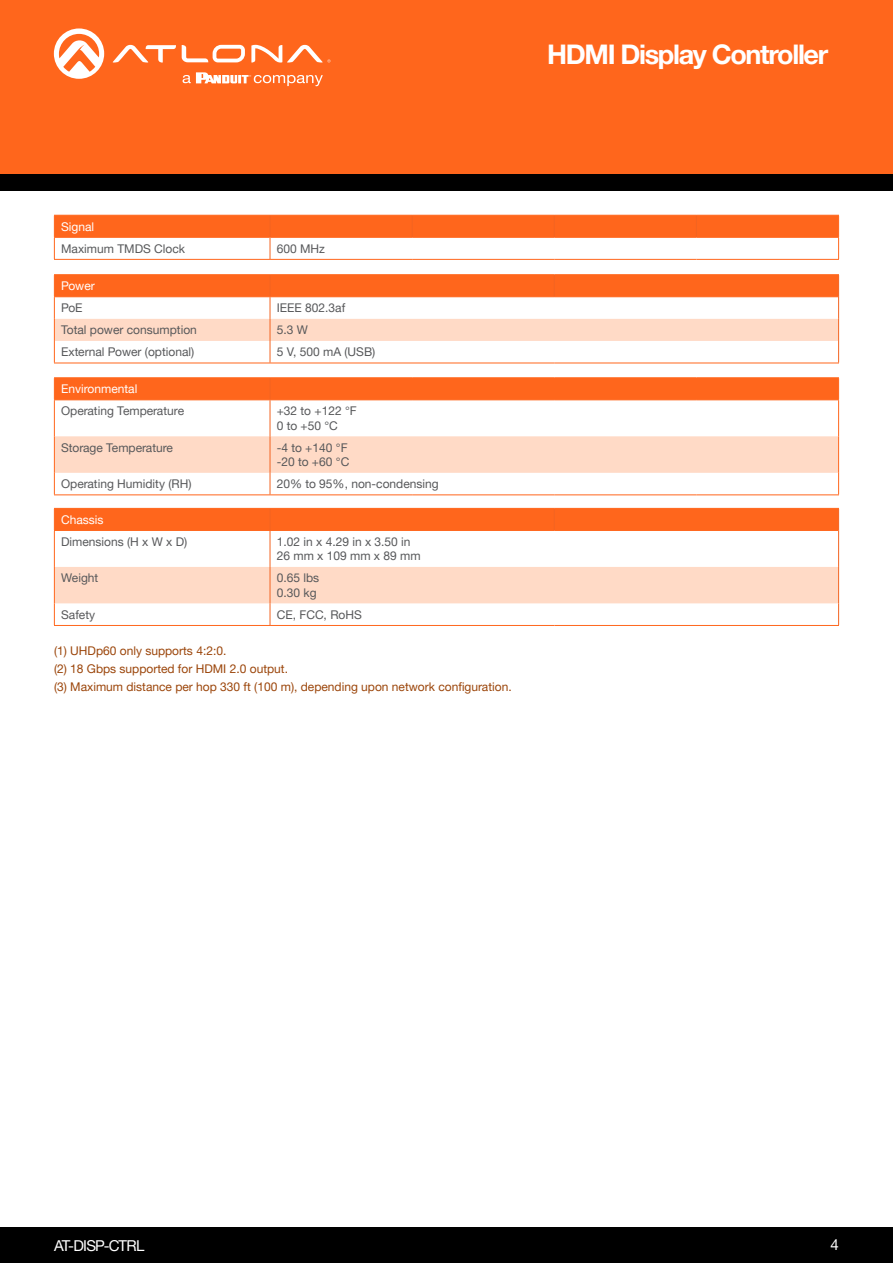
<style>
.page{position:relative;width:893px;height:1263px;background:#fff}
.page>*{position:absolute;margin:0;border:0;box-sizing:border-box;transform-origin:0 0}
.t1{font:700 27px "Helvetica Neue LTW1 G";letter-spacing:-.05em;color:#fff}
.t2{font:15px "Helvetica Neue LTW1 G";letter-spacing:-.05em;color:#fff}
.Index_Section_Head{font:12px/14.4px "Helvetica Neue LTW1 G";color:#57585a}
.General_Text{font:12px "Helvetica Neue LTW1 G";color:#9b450a}
.Index_Section_Head-2{font:12px "Helvetica Neue LTW1 G";color:#fff}
</style>
<div class="page">
<div style="left:0;top:1227px;width:893px;height:36px;background:#000"></div>
<div style="left:0;top:0;width:893px;height:174px;background:#ff661c"></div>
<div style="left:0;top:174px;width:893px;height:17px;background:#000"></div>
<svg style="left:182px;top:45px;width:63px;height:17px"></svg>
<svg style="left:113px;top:45px;width:63px;height:18px"></svg>
<svg style="left:251px;top:45px;width:80px;height:18px"></svg>
<svg style="left:54px;top:28px;width:50px;height:51px"></svg>
<svg style="left:183px;top:72px;width:140px;height:14px"></svg>
<svg style="left:54px;top:215px;width:785px;height:44px"></svg>
<hr style="left:54px;top:259px;width:216px;height:1px;background:#ff661c">
<hr style="left:270px;top:259px;width:142px;height:1px;background:#ff661c">
<hr style="left:412px;top:259px;width:142px;height:1px;background:#ff661c">
<hr style="left:554px;top:259px;width:142px;height:1px;background:#ff661c">
<hr style="left:696px;top:259px;width:143px;height:1px;background:#ff661c">
<hr style="left:54px;top:274px;width:216px;height:1px;background:#ff661c">
<hr style="left:270px;top:274px;width:284px;height:1px;background:#ff661c">
<hr style="left:554px;top:274px;width:285px;height:1px;background:#ff661c">
<svg style="left:54px;top:275px;width:785px;height:88px"></svg>
<hr style="left:54px;top:363px;width:216px;height:1px;background:#ff661c">
<hr style="left:270px;top:363px;width:284px;height:1px;background:#ff661c">
<hr style="left:554px;top:363px;width:285px;height:1px;background:#ff661c">
<hr style="left:270px;top:400px;width:1px;height:36px;background:#f36421">
<hr style="left:54px;top:377px;width:216px;height:1px;background:#ff661c">
<hr style="left:270px;top:377px;width:142px;height:1px;background:#ff661c">
<hr style="left:412px;top:377px;width:142px;height:1px;background:#ff661c">
<hr style="left:554px;top:377px;width:142px;height:1px;background:#ff661c">
<hr style="left:696px;top:377px;width:143px;height:1px;background:#ff661c">
<div style="left:54px;top:378px;width:785px;height:21px;background:#ff661c"></div>
<hr style="left:54px;top:399px;width:216px;height:1px;background:#ff661c">
<hr style="left:54px;top:400px;width:1px;height:36px;background:#ff661c">
<hr style="left:270px;top:399px;width:142px;height:1px;background:#ff661c">
<hr style="left:412px;top:399px;width:142px;height:1px;background:#ff661c">
<hr style="left:554px;top:399px;width:142px;height:1px;background:#ff661c">
<hr style="left:696px;top:399px;width:143px;height:1px;background:#ff661c">
<hr style="left:838px;top:400px;width:1px;height:36px;background:#ff661c">
<svg style="left:54px;top:436px;width:785px;height:58px"></svg>
<hr style="left:54px;top:494px;width:216px;height:1px;background:#ff661c">
<hr style="left:270px;top:494px;width:142px;height:1px;background:#ff661c">
<hr style="left:412px;top:494px;width:142px;height:1px;background:#ff661c">
<hr style="left:554px;top:494px;width:142px;height:1px;background:#ff661c">
<hr style="left:696px;top:494px;width:143px;height:1px;background:#ff661c">
<hr style="left:270px;top:531px;width:1px;height:36px;background:#f36421">
<hr style="left:54px;top:530px;width:216px;height:1px;background:#ff661c">
<hr style="left:270px;top:530px;width:284px;height:1px;background:#ff661c">
<hr style="left:554px;top:530px;width:284px;height:1px;background:#ff661c">
<hr style="left:54px;top:531px;width:1px;height:36px;background:#ff661c">
<hr style="left:54px;top:625px;width:216px;height:1px;background:#ff661c">
<hr style="left:270px;top:625px;width:284px;height:1px;background:#ff661c">
<hr style="left:554px;top:625px;width:285px;height:1px;background:#ff661c">
<div style="left:54px;top:508px;width:785px;height:22px;background:#ff661c"></div>
<hr style="left:838px;top:530px;width:1px;height:37px;background:#f36421">
<svg style="left:54px;top:567px;width:785px;height:58px"></svg>
<h1 class="t1" style="left:547px;top:38px;width:282px">HDMI Display Controller</h1>
<p class="Index_Section_Head-2" style="left:61px;top:219px;width:35px">Signal</p>
<p class="Index_Section_Head" style="left:61px;top:241px;width:126px">Maximum TMDS Clock</p>
<p class="Index_Section_Head" style="left:277px;top:241px;width:50px">600 MHz</p>
<p class="Index_Section_Head-2" style="left:61px;top:278px;width:35px">Power</p>
<p class="Index_Section_Head" style="left:61px;top:301px;width:23px">PoE</p>
<p class="Index_Section_Head" style="left:277px;top:301px;width:70px">IEEE 802.3af</p>
<p class="Index_Section_Head" style="left:61px;top:323px;width:137px">Total power consumption</p>
<p class="Index_Section_Head" style="left:277px;top:323px;width:33px">5.3 W</p>
<p class="Index_Section_Head" style="left:61px;top:345px;width:135px">External Power (optional)</p>
<p class="Index_Section_Head" style="left:277px;top:345px;width:100px">5 V, 500 mA (USB)</p>
<p class="Index_Section_Head-2" style="left:61px;top:381px;width:78px">Environmental</p>
<p class="Index_Section_Head" style="left:61px;top:404px;width:124px">Operating Temperature</p>
<p class="Index_Section_Head" style="left:277px;top:404px;width:81px">+32 to +122 °F<br>0 to +50 °C</p>
<p class="Index_Section_Head" style="left:61px;top:440px;width:113px">Storage Temperature</p>
<p class="Index_Section_Head" style="left:277px;top:440px;width:74px">-4 to +140 °F -20 to +60 °C</p>
<p class="Index_Section_Head" style="left:61px;top:477px;width:132px">Operating Humidity (RH)</p>
<p class="Index_Section_Head" style="left:277px;top:477px;width:163px">20% to 95%, non-condensing</p>
<p class="Index_Section_Head-2" style="left:61px;top:512px;width:44px">Chassis</p>
<p class="Index_Section_Head" style="left:61px;top:534px;width:128px">Dimensions (H x W x D)</p>
<p class="Index_Section_Head" style="left:277px;top:534px;width:145px">1.02 in x 4.29 in x 3.50 in<br>26 mm x 109 mm x 89 mm</p>
<p class="Index_Section_Head" style="left:61px;top:571px;width:39px">Weight</p>
<p class="Index_Section_Head" style="left:277px;top:571px;width:44px">0.65 lbs<br>0.30 kg</p>
<p class="Index_Section_Head" style="left:61px;top:607px;width:35px">Safety</p>
<p class="Index_Section_Head" style="left:277px;top:607px;width:87px">CE, FCC, RoHS</p>
<p class="General_Text" style="left:54px;top:644px;width:174px">(1) UHDp60 only supports 4:2:0.</p>
<p class="General_Text" style="left:54px;top:662px;width:235px">(2) 18 Gbps supported for HDMI 2.0 output.</p>
<p class="General_Text" style="left:54px;top:680px;width:459px">(3) Maximum distance per hop 330 ft (100 m), depending upon network configuration.</p>
<p class="t2" style="left:54px;top:1236px;width:92px">AT-DISP-CTRL</p>
<p class="t2" style="left:831px;top:1235px;width:10px">4</p>
</div>
